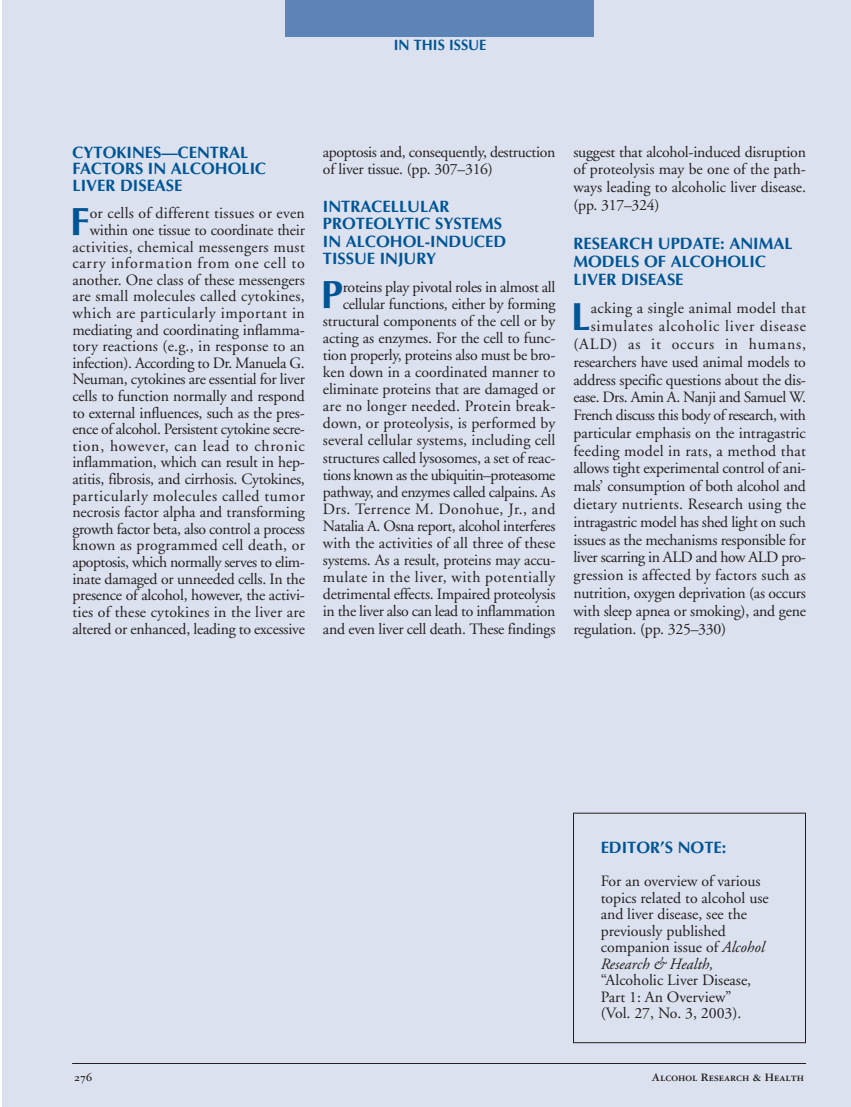
<style>
.page{position:relative;width:851px;height:1107px;background:#fff}
.page>*{position:absolute;margin:0;border:0;box-sizing:border-box;transform-origin:0 0}
.t1{font:700 39.45px "Optima";color:#005596}
.t2{font:700 16.5px/17.1px "Optima";color:#005596}
.t3{font:15.75px/16.6px "Adobe Garamond";letter-spacing:-.015em;color:#231f20;text-align:right}
.t4{font:15.75px "Adobe Garamond";letter-spacing:.02em;color:#231f20}
.t5{font:15.75px "Adobe Garamond";letter-spacing:.05em;color:#231f20}
.t6{font:15.75px "Adobe Garamond";letter-spacing:.015em;color:#231f20}
.t7{font:700 15px "Optima";color:#005596;scale:.95 1}
.t8{font:12px "Garamond Three Bold SC";color:#231f20}
.s1{font-style:italic}
</style>
<div class="page">
<div style="left:2px;top:0;width:848px;height:1107px;background:#dbe1ee"></div>
<div style="left:285px;top:0;width:309px;height:37px;background:#5d84b7"></div>
<hr style="left:72px;top:1063px;width:734px;height:1px;background:#231f20">
<div style="left:573px;top:813px;width:232px;height:230px;border:1px solid #231f20"></div>
<p class="t7" style="left:394px;top:39px;width:99px">IN THIS ISSUE</p>
<h1 class="t2" style="left:72px;top:145px;width:195px;line-height:16.6px">CYTOKINES—CENTRAL<br>FACTORS IN ALCOHOLIC<br>LIVER DISEASE</h1>
<p class="t1" style="left:70px;top:205px;width:21px">F</p>
<p class="t3" style="left:72px;top:206px;width:234px">or cells of different tissues or even within one tissue to coordinate their activities, chemical messengers must carry information from one cell to another. One class of these messengers are small molecules called cytokines, which are particularly important in mediating and coordinating inflamma&shy;tory reactions (e.g., in response to an infection). According to Dr. Manuela G.<br>Neuman, cytokines are essential for liver cells to function normally and respond to external influences, such as the pres&shy;ence of alcohol. Persistent cytokine secre&shy;tion, however, can lead to chronic inflammation, which can result in hep&shy;atitis, fibrosis, and cirrhosis. Cytokines, particularly molecules called tumor necrosis factor alpha and transforming growth factor beta, also control a process known as programmed cell death, or apoptosis, which normally serves to elim&shy;inate damaged or unneeded cells. In the presence of alcohol, however, the activi&shy;ties of these cytokines in the liver are altered or enhanced, leading to excessive</p>
<p class="t3" style="left:323px;top:144px;width:234px;line-height:17.1px;text-align:left">apoptosis and, consequently, destruction of liver tissue. (pp. 307–316)</p>
<h1 class="t2" style="left:323px;top:200px;width:185px">INTRACELLULAR<br>PROTEOLYTIC SYSTEMS<br>IN ALCOHOL-INDUCED<br>TISSUE INJURY</h1>
<p class="t1" style="left:321px;top:278px;width:23px">P</p>
<p class="t3" style="left:323px;top:279px;width:234px;line-height:17.1px">roteins play pivotal roles in almost all cellular functions, either by forming structural components of the cell or by acting as enzymes. For the cell to func&shy;tion properly, proteins also must be bro&shy;ken down in a coordinated manner to eliminate proteins that are damaged or are no longer needed. Protein break&shy;down, or proteolysis, is performed by several cellular systems, including cell structures called lysosomes, a set of reac&shy;tions known as the ubiquitin–proteasome pathway, and enzymes called calpains. As Drs. Terrence M. Donohue, Jr., and Natalia A. Osna report, alcohol interferes with the activities of all three of these systems. As a result, proteins may accu&shy;mulate in the liver, with potentially detrimental effects. Impaired proteolysis in the liver also can lead to inflammation and even liver cell death. These findings</p>
<p class="t3" style="left:573px;top:144px;width:234px;line-height:17.9px;text-align:justify">suggest that alcohol-induced disruption of proteolysis may be one of the path&shy;ways leading to alcoholic liver disease. (pp. 317–324)</p>
<h1 class="t2" style="left:573px;top:236px;width:221px;line-height:17.9px">RESEARCH UPDATE: ANIMAL<br>MODELS OF ALCOHOLIC<br>LIVER DISEASE</h1>
<p class="t1" style="left:571px;top:300px;width:21px">L</p>
<p class="t4" style="left:590px;top:302px;width:217px">acking a single animal model that</p>
<p class="t5" style="left:590px;top:320px;width:217px">simulates alcoholic liver disease</p>
<p class="t5" style="left:573px;top:338px;width:234px">(ALD) as it occurs in humans,</p>
<p class="t3" style="left:573px;top:355px;width:234px">researchers have used animal models to</p>
<p class="t3" style="left:573px;top:373px;width:234px">address specific questions about the dis-</p>
<p class="t3" style="left:573px;top:390px;width:234px">ease. Drs. Amin A. Nanji and Samuel W.</p>
<p class="t3" style="left:573px;top:408px;width:234px">French discuss this body of research, with</p>
<p class="t3" style="left:573px;top:426px;width:234px">particular emphasis on the intragastric</p>
<p class="t4" style="left:573px;top:444px;width:234px">feeding model in rats, a method that</p>
<p class="t3" style="left:573px;top:462px;width:234px">allows tight experimental control of ani-</p>
<p class="t3" style="left:573px;top:479px;width:234px">mals’ consumption of both alcohol and</p>
<p class="t4" style="left:573px;top:498px;width:234px">dietary nutrients. Research using the</p>
<p class="t3" style="left:573px;top:515px;width:234px">intragastric model has shed light on such</p>
<p class="t3" style="left:573px;top:533px;width:234px">issues as the mechanisms responsible for</p>
<p class="t3" style="left:573px;top:551px;width:234px">liver scarring in ALD and how ALD pro-</p>
<p class="t6" style="left:573px;top:569px;width:234px">gression is affected by factors such as</p>
<p class="t3" style="left:573px;top:586px;width:234px">nutrition, oxygen deprivation (as occurs</p>
<p class="t3" style="left:573px;top:604px;width:234px">with sleep apnea or smoking), and gene</p>
<p class="t3" style="left:573px;top:622px;width:154px">regulation. (pp. 325–330)</p>
<h1 class="t2" style="left:600px;top:841px;width:127px">EDITOR’S NOTE:</h1>
<p class="t3" style="left:600px;top:874px;width:170px;text-align:left">For an overview of various topics related to alcohol use and liver disease, see the previously published companion issue of <span class="s1">Alcohol<br>Research &amp; Health, </span>“Alcoholic Liver Disease,<br>Part 1: An Overview”<br>(Vol. 27, No. 3, 2003).</p>
<p class="t8" style="left:74px;top:1073px;width:19px">276</p>
<p class="t8" style="left:651px;top:1073px;width:154px">Alcohol Research &amp; Health</p>
</div>
